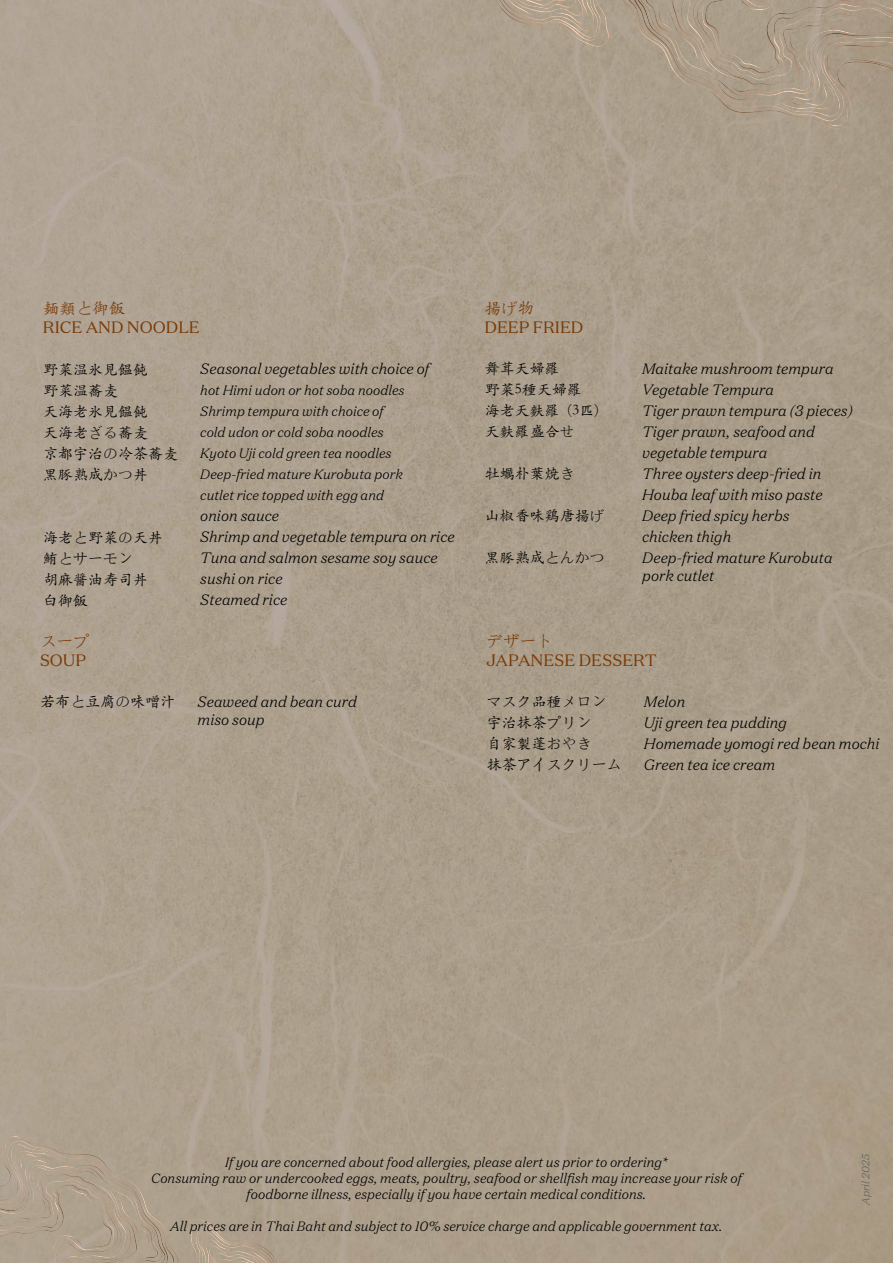
<style>
.page{position:relative;width:893px;height:1263px;background:#fff}
.page>*{position:absolute;margin:0;border:0;box-sizing:border-box;transform-origin:0 0}
.t1{font:16.5px "Domaine Text";color:#793905}
.t2{font:16.5px "ST Kaiti SC";color:#793905}
.t3{font:italic 300 15px/21px "Domaine Text";color:#000}
.t4{font:15px/21px "ST Kaiti SC";color:#000}
.t5{font:italic 300 13.5px/21px "Domaine Text";color:#000}
.t6{font:italic 300 10.65px "Domaine Text";color:#5f5f5f}
</style>
<div class="page">
<img style="left:496px;top:0;width:50px;height:41px">
<img style="left:502px;top:0;width:44px;height:31px">
<img style="left:508px;top:0;width:6px;height:16px">
<img style="left:514px;top:0;width:32px;height:16px">
<img style="left:518px;top:0;width:28px;height:9px">
<img style="left:525px;top:0;width:21px;height:6px">
<img style="left:622px;top:0;width:12px;height:89px">
<img style="left:628px;top:0;width:6px;height:69px">
<img style="left:634px;top:0;width:73px;height:121px">
<img style="left:637px;top:0;width:256px;height:117px">
<img style="left:707px;top:69px;width:186px;height:60px">
<img style="left:681px;top:76px;width:31px;height:16px">
<img style="left:811px;top:103px;width:37px;height:23px">
<img style="left:641px;top:0;width:5px;height:69px">
<svg style="left:696px;top:75px;width:16px;height:5px"></svg>
<img style="left:717px;top:96px;width:118px;height:13px">
<img style="left:865px;top:34px;width:28px;height:23px">
<img style="left:865px;top:32px;width:28px;height:2px">
<img style="left:714px;top:30px;width:145px;height:66px">
<img style="left:779px;top:51px;width:11px;height:49px">
<img style="left:788px;top:85px;width:39px;height:21px">
<img style="left:646px;top:0;width:66px;height:75px">
<img style="left:790px;top:16px;width:75px;height:69px">
<img style="left:670px;top:11px;width:32px;height:52px">
<img style="left:546px;top:0;width:63px;height:47px">
<img style="left:837px;top:81px;width:56px;height:9px">
<img style="left:839px;top:72px;width:54px;height:9px">
<img style="left:839px;top:57px;width:54px;height:15px">
<img style="left:834px;top:45px;width:59px;height:4px">
<img style="left:826px;top:52px;width:13px;height:32px">
<img style="left:817px;top:36px;width:17px;height:26px">
<img style="left:812px;top:33px;width:15px;height:13px">
<img style="left:730px;top:55px;width:80px;height:38px">
<svg style="left:653px;top:0;width:5px;height:4px"></svg>
<img style="left:658px;top:11px;width:14px;height:19px">
<img style="left:768px;top:0;width:6px;height:10px">
<img style="left:705px;top:0;width:63px;height:69px">
<img style="left:240px;top:1224px;width:37px;height:39px">
<img style="left:240px;top:1233px;width:32px;height:30px">
<img style="left:263px;top:1249px;width:4px;height:14px">
<img style="left:240px;top:1246px;width:23px;height:17px">
<img style="left:240px;top:1253px;width:20px;height:10px">
<img style="left:240px;top:1257px;width:15px;height:6px">
<svg style="left:240px;top:1261px;width:10px;height:2px"></svg>
<img style="left:168px;top:1176px;width:11px;height:87px">
<img style="left:168px;top:1195px;width:6px;height:68px">
<img style="left:116px;top:1140px;width:52px;height:123px">
<div style="left:0;top:1144px;width:166px;height:119px;background:#aea18d"></div>
<div style="left:0;top:1134px;width:116px;height:54px;background:#ada08d"></div>
<img style="left:112px;top:1174px;width:24px;height:13px">
<img style="left:4px;top:1136px;width:31px;height:17px">
<img style="left:158px;top:1194px;width:4px;height:69px">
<svg style="left:111px;top:1183px;width:13px;height:4px"></svg>
<img style="left:15px;top:1150px;width:93px;height:14px">
<img style="left:11px;top:1164px;width:99px;height:50px">
<img style="left:47px;top:1159px;width:12px;height:39px">
<img style="left:20px;top:1154px;width:33px;height:19px">
<img style="left:111px;top:1187px;width:47px;height:76px">
<img style="left:0;top:1173px;width:47px;height:49px">
<img style="left:118px;top:1198px;width:22px;height:44px">
<img style="left:190px;top:1219px;width:50px;height:44px">
<img style="left:0;top:1164px;width:11px;height:9px">
<img style="left:0;top:1173px;width:10px;height:7px">
<svg style="left:0;top:1180px;width:10px;height:10px"></svg>
<img style="left:10px;top:1170px;width:8px;height:19px">
<img style="left:10px;top:1189px;width:15px;height:9px">
<svg style="left:0;top:1198px;width:28px;height:14px"></svg>
<img style="left:32px;top:1167px;width:65px;height:29px">
<svg style="left:144px;top:1249px;width:8px;height:6px"></svg>
<img style="left:139px;top:1227px;width:10px;height:16px">
<img style="left:51px;top:1235px;width:32px;height:20px">
<img style="left:65px;top:1188px;width:47px;height:60px">
<p class="t2" style="left:43px;top:298px;width:84px">麺類と御飯</p>
<p class="t1" style="left:43px;top:317px;width:158px">RICE AND NOODLE</p>
<p class="t4" style="left:43px;top:359px;width:136px">野菜温氷見饂飩<br>野菜温蕎麦<br>天海老氷見饂飩<br>天海老ざる蕎麦<br>京都宇治の冷茶蕎麦黒豚熟成かつ丼</p>
<p class="t3" style="left:200px;top:360px;width:231px">Seasonal vegetables with choice of</p>
<p class="t5" style="left:200px;top:381px;width:206px">hot Himi udon or hot soba noodles<br>Shrimp tempura with choice of cold udon or cold soba noodles<br>Kyoto Uji cold green tea noodles<br>Deep-fried mature Kurobuta pork cutlet rice topped with egg and</p>
<p class="t3" style="left:200px;top:507px;width:256px">onion sauce<br>Shrimp and vegetable tempura on rice<br>Tuna and salmon sesame soy sauce sushi on rice<br>Steamed rice</p>
<p class="t4" style="left:43px;top:527px;width:121px">海老と野菜の天丼鮪とサーモン<br>胡麻醤油寿司丼白御飯</p>
<p class="t2" style="left:40px;top:631px;width:51px">スープ</p>
<p class="t1" style="left:40px;top:651px;width:48px">SOUP</p>
<p class="t4" style="left:40px;top:691px;width:137px">若布と豆腐の味噌汁</p>
<p class="t3" style="left:198px;top:694px;width:161px;line-height:18px">Seaweed and bean curd miso soup</p>
<p class="t2" style="left:485px;top:298px;width:51px">揚げ物</p>
<p class="t1" style="left:485px;top:317px;width:100px">DEEP FRIED</p>
<p class="t4" style="left:485px;top:357px;width:116px">舞茸天婦羅<br>野菜5種天婦羅海老天麩羅 (3匹)天麩羅盛合せ</p>
<p class="t4" style="left:485px;top:462px;width:91px">牡蠣朴葉焼き</p>
<p class="t4" style="left:485px;top:504px;width:121px">山椒香味鶏唐揚げ</p>
<p class="t4" style="left:485px;top:546px;width:121px">黒豚熟成とんかつ</p>
<p class="t3" style="left:642px;top:360px;width:212px">Maitake mushroom tempura<br>Vegetable Tempura<br>Tiger prawn tempura (3 pieces)<br>Tiger prawn, seafood and vegetable tempura<br>Three oysters deep-fried in<br>Houba leaf with miso paste<br>Deep fried spicy herbs<br>chicken thigh<br>Deep-fried mature Kurobuta</p>
<p class="t3" style="left:642px;top:567px;width:74px">pork cutlet</p>
<p class="t2" style="left:486px;top:631px;width:67px">デザート</p>
<p class="t1" style="left:486px;top:651px;width:172px">JAPANESE DESSERT</p>
<p class="t4" style="left:486px;top:691px;width:136px">マスク品種メロン宇治抹茶プリン<br>自家製蓬おやき<br>抹茶アイスクリーム</p>
<p class="t3" style="left:644px;top:693px;width:237px">Melon<br>Uji green tea pudding<br>Homemade yomogi red bean mochi<br>Green tea ice cream</p>
<p class="t5" style="left:151px;top:1155px;width:592px;line-height:16.2px;text-align:center">If you are concerned about food allergies, please alert us prior to ordering*<br>Consuming raw or undercooked eggs, meats, poultry, seafood or shellfish may increase your risk of foodborne illness, especially if you have certain medical conditions.</p>
<p class="t5" style="left:170px;top:1217px;width:554px">All prices are in Thai Baht and subject to 10% service charge and applicable government tax.</p>
<p class="t6" style="left:861px;top:1205px;width:53px;rotate:-90deg">April 2025</p>
</div>
